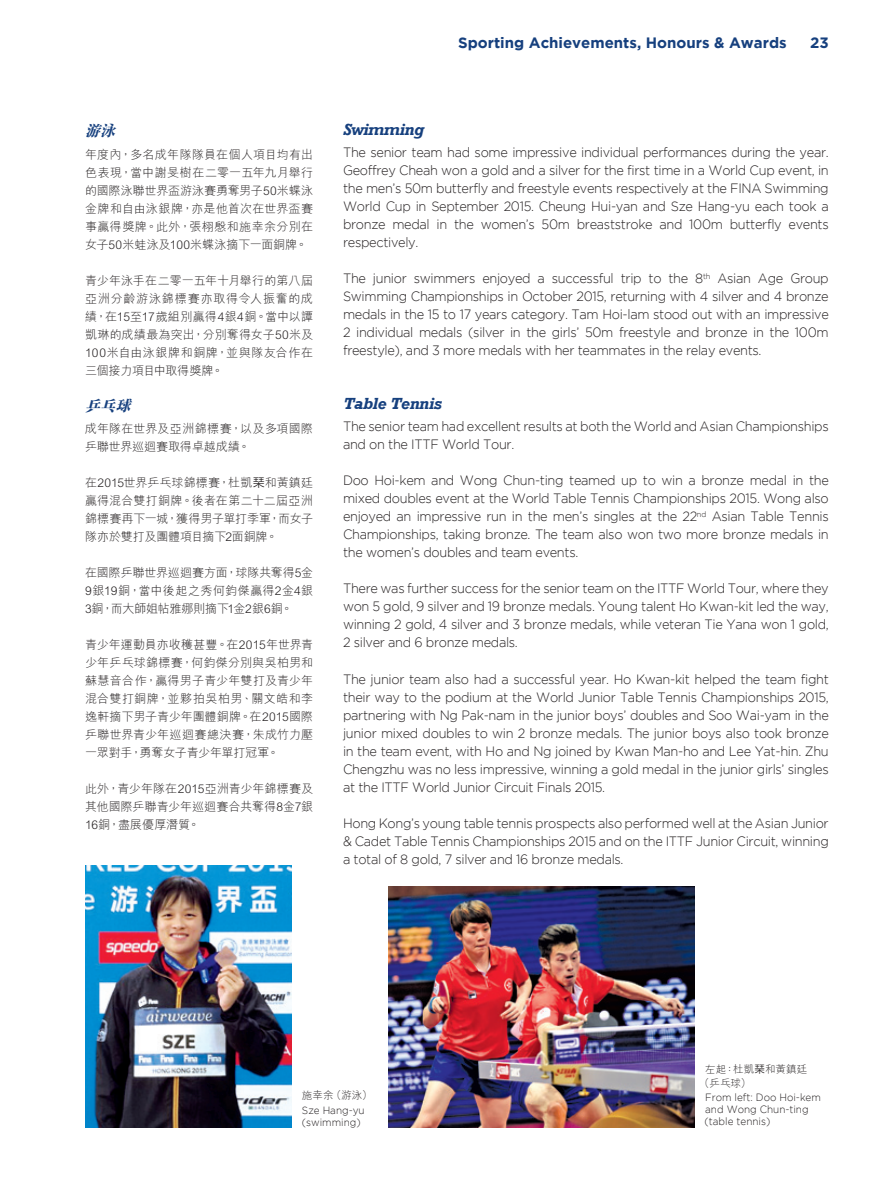
<style>
.page{position:relative;width:893px;height:1191px;background:#fff}
.page>*{position:absolute;margin:0;border:0;box-sizing:border-box;transform-origin:0 0}
.t1{font:italic 700 16.5px "Rockwell";letter-spacing:-.025em;color:#16407e}
.t2{font:700 15px "Gotham";color:#16407e}
.t3{font:italic 15px "DF Li Song Bd HK BF";color:#16407e}
.t4{font:700 15px "Gotham";color:#16407e}
.t5{font:300 13.5px/18px "Gotham";letter-spacing:-.025em;color:#231f20;text-align:justify;scale:.95 1}
.t6{font:300 12px/18px "M Hei HK";letter-spacing:.005em;color:#231f20;text-align:justify}
.t7{font:300 10.5px "Gotham";color:#231f20;scale:.95 1}
.t8{font:300 10.5px "M Hei HK";letter-spacing:.005em;color:#231f20}
.s1{font-family:"Hiragino Sans GB W3";font-weight:400}
</style>
<div class="page">
<img style="left:85px;top:865px;width:206px;height:262px">
<img style="left:389px;top:887px;width:306px;height:240px">
<p class="t3" style="left:85px;top:123px;width:36px">游泳</p>
<p class="t6" style="left:85px;top:145px;width:230px">年度內，多名成年隊隊員在個人項目均有出色表現，當中謝旻樹在二零一五年九月舉行的國際泳聯世界盃游泳賽勇奪男子50米蝶泳金牌和自由泳銀牌，亦是他首次在世界盃賽事贏得獎牌。此外，張栩慇和施幸余分別在女子50米蛙泳及100米蝶泳摘下一面銅牌。</p>
<p class="t6" style="left:85px;top:271px;width:230px">青少年泳手在二零一五年十月舉行的第八屆亞洲分齡游泳錦標賽亦取得令人振奮的成績，在15至17歲組別贏得4銀4銅。當中以譚凱琳的成績最為突出，分別奪得女子50米及100米自由泳銀牌和銅牌，並與隊友合作在三個接力項目中取得獎牌。</p>
<p class="t3" style="left:85px;top:398px;width:51px">乒乓球</p>
<p class="t6" style="left:85px;top:419px;width:230px">成年隊在世界及亞洲錦標賽，以及多項國際乒聯世界巡迴賽取得卓越成績。</p>
<p class="t6" style="left:85px;top:473px;width:230px">在2015世界乒乓球錦標賽，杜凱<span class="s1">琹</span>和黃鎮廷贏得混合雙打銅牌。後者在第二十二屆亞洲錦標賽再下一城，獲得男子單打季軍，而女子隊亦於雙打及團體項目摘下2面銅牌。</p>
<p class="t6" style="left:85px;top:563px;width:230px">在國際乒聯世界巡迴賽方面，球隊共奪得5金9銀19銅，當中後起之秀何鈞傑贏得2金4銀3銅，而大師姐帖雅娜則摘下1金2銀6銅。</p>
<p class="t6" style="left:85px;top:635px;width:230px">青少年運動員亦收穫甚豐。在2015年世界青少年乒乓球錦標賽，何鈞傑分別與吳柏男和蘇慧音合作，贏得男子青少年雙打及青少年混合雙打銅牌，並夥拍吳柏男、關文皓和李逸軒摘下男子青少年團體銅牌。在2015國際乒聯世界青少年巡迴賽總決賽，朱成竹力壓一眾對手，勇奪女子青少年單打冠軍。</p>
<p class="t6" style="left:85px;top:779px;width:230px">此外，青少年隊在2015亞洲青少年錦標賽及其他國際乒聯青少年巡迴賽合共奪得8金7銀16銅，盡展優厚潛質。</p>
<p class="t2" style="left:458px;top:34px;width:330px">Sporting Achievements, Honours &amp; Awards</p>
<p class="t4" style="left:810px;top:33px;width:20px">23</p>
<p class="t1" style="left:343px;top:119px;width:82px">Swimming</p>
<p class="t5" style="left:343px;top:143px;width:513px">The senior team had some impressive individual performances during the year.<br>Geoffrey Cheah won a gold and a silver for the first time in a World Cup event, in the men’s 50m butterfly and freestyle events respectively at the FINA Swimming World Cup in September 2015. Cheung Hui-yan and Sze Hang-yu each took a bronze medal in the women’s 50m breaststroke and 100m butterfly events respectively.</p>
<p class="t5" style="left:343px;top:269px;width:513px">The junior swimmers enjoyed a successful trip to the 8<sup>th</sup> Asian Age Group Swimming Championships in October 2015, returning with 4 silver and 4 bronze medals in the 15 to 17 years category. Tam Hoi-lam stood out with an impressive 2 individual medals (silver in the girls’ 50m freestyle and bronze in the 100m freestyle), and 3 more medals with her teammates in the relay events.</p>
<p class="t1" style="left:343px;top:394px;width:100px">Table Tennis</p>
<p class="t5" style="left:343px;top:417px;width:513px">The senior team had excellent results at both the World and Asian Championships and on the ITTF World Tour.</p>
<p class="t5" style="left:343px;top:471px;width:513px">Doo Hoi-kem and Wong Chun-ting teamed up to win a bronze medal in the mixed doubles event at the World Table Tennis Championships 2015. Wong also enjoyed an impressive run in the men’s singles at the 22<sup>nd</sup> Asian Table Tennis Championships, taking bronze. The team also won two more bronze medals in the women’s doubles and team events.</p>
<p class="t5" style="left:343px;top:579px;width:513px">There was further success for the senior team on the ITTF World Tour, where they won 5 gold, 9 silver and 19 bronze medals. Young talent Ho Kwan-kit led the way, winning 2 gold, 4 silver and 3 bronze medals, while veteran Tie Yana won 1 gold, 2 silver and 6 bronze medals.</p>
<p class="t5" style="left:343px;top:669px;width:513px">The junior team also had a successful year. Ho Kwan-kit helped the team fight their way to the podium at the World Junior Table Tennis Championships 2015, partnering with Ng Pak-nam in the junior boys’ doubles and Soo Wai-yam in the junior mixed doubles to win 2 bronze medals. The junior boys also took bronze in the team event, with Ho and Ng joined by Kwan Man-ho and Lee Yat-hin. Zhu Chengzhu was no less impressive, winning a gold medal in the junior girls’ singles at the ITTF World Junior Circuit Finals 2015.</p>
<p class="t5" style="left:343px;top:813px;width:513px">Hong Kong’s young table tennis prospects also performed well at the Asian Junior &amp; Cadet Table Tennis Championships 2015 and on the ITTF Junior Circuit, winning a total of 8 gold, 7 silver and 16 bronze medals.</p>
<p class="t8" style="left:302px;top:1088px;width:72px">施幸余（游泳）</p>
<p class="t7" style="left:302px;top:1104px;width:68px">Sze Hang-yu</p>
<p class="t7" style="left:302px;top:1116px;width:63px">(swimming)</p>
<p class="t8" style="left:705px;top:1062px;width:104px">左起：杜凱<span class="s1">琹</span>和黃鎮廷</p>
<p class="t8" style="left:699px;top:1076px;width:53px">（乒乓球）</p>
<p class="t7" style="left:705px;top:1092px;width:123px">From left: Doo Hoi-kem</p>
<p class="t7" style="left:705px;top:1104px;width:110px">and Wong Chun-ting</p>
<p class="t7" style="left:705px;top:1116px;width:71px">(table tennis)</p>
</div>
